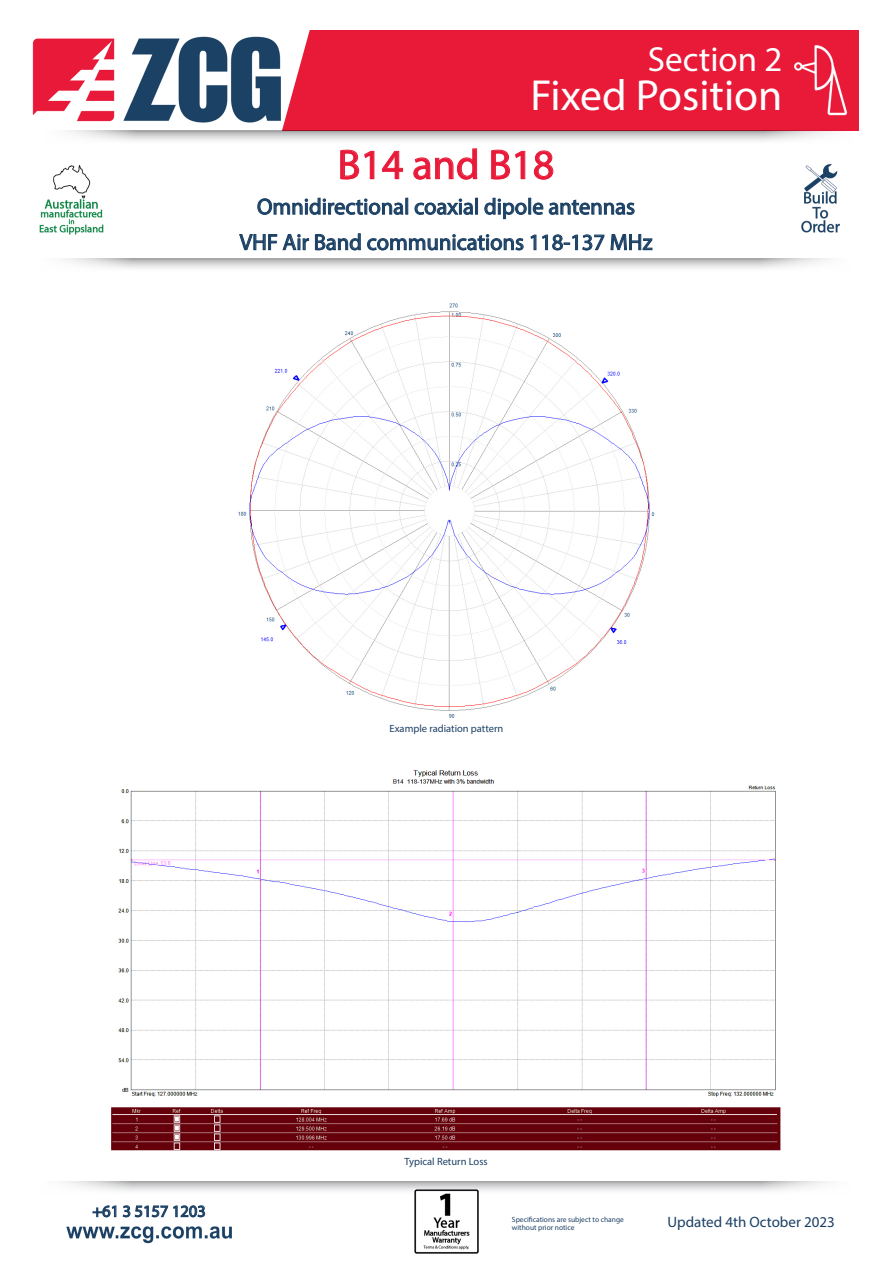
<style>
.page{position:relative;width:893px;height:1263px;background:#fff}
.page>*{position:absolute;margin:0;border:0;box-sizing:border-box;transform-origin:0 0}
.t1{font:43.65px "Myriad Pro";color:#fff}
.t2{font:42px "Myriad Pro";color:#e91938}
.t3{font:34.95px "Myriad Pro";color:#fff}
.t4{font:22.5px "Myriad Pro";color:#1b4064}
.t5{font:16.5px "Myriad Pro";color:#1b4064}
.t6{font:15px "Myriad Pro";color:#1b4064}
.t7{font:10.5px "Myriad Pro";color:#1b4064}
.t8{font:7.5px "Myriad Pro";color:#1b4064}
</style>
<div class="page">
<img style="left:66px;top:1226px;width:166px;height:17px">
<svg style="left:92px;top:1205px;width:114px;height:13px"></svg>
<svg style="left:64px;top:1181px;width:764px;height:13px"></svg>
<svg style="left:65px;top:259px;width:762px;height:10px"></svg>
<div style="left:273px;top:30px;width:586px;height:101px;background:#e91938"></div>
<svg style="left:68px;top:131px;width:764px;height:10px"></svg>
<svg style="left:239px;top:148px;width:414px;height:121px"></svg>
<img style="left:32px;top:37px;width:250px;height:86px">
<img style="left:414px;top:1190px;width:64px;height:64px">
<img style="left:801px;top:164px;width:39px;height:69px">
<img style="left:39px;top:165px;width:65px;height:70px">
<img style="left:785px;top:44px;width:72px;height:72px">
<img style="left:238px;top:303px;width:417px;height:415px">
<img style="left:111px;top:770px;width:670px;height:381px">
<p class="t3" style="left:648px;top:38px;width:136px">Section 2</p>
<p class="t1" style="left:530px;top:69px;width:254px">Fixed Position</p>
<p class="t2" style="left:338px;top:139px;width:218px">B14 and B18</p>
<p class="t4" style="left:257px;top:193px;width:379px">Omnidirectional coaxial dipole antennas</p>
<p class="t4" style="left:240px;top:228px;width:414px">VHF Air Band communications 118-137 MHz</p>
<p class="t5" style="left:92px;top:1201px;width:115px">+61 3 5157 1203</p>
<p class="t7" style="left:390px;top:722px;width:115px">Example radiation pattern</p>
<p class="t7" style="left:404px;top:1154px;width:85px">Typical Return Loss</p>
<p class="t8" style="left:512px;top:1214px;width:113px">Specifications are subject to change</p>
<p class="t8" style="left:512px;top:1223px;width:64px">without prior notice</p>
<p class="t6" style="left:667px;top:1213px;width:169px">Updated 4th October 2023</p>
</div>
